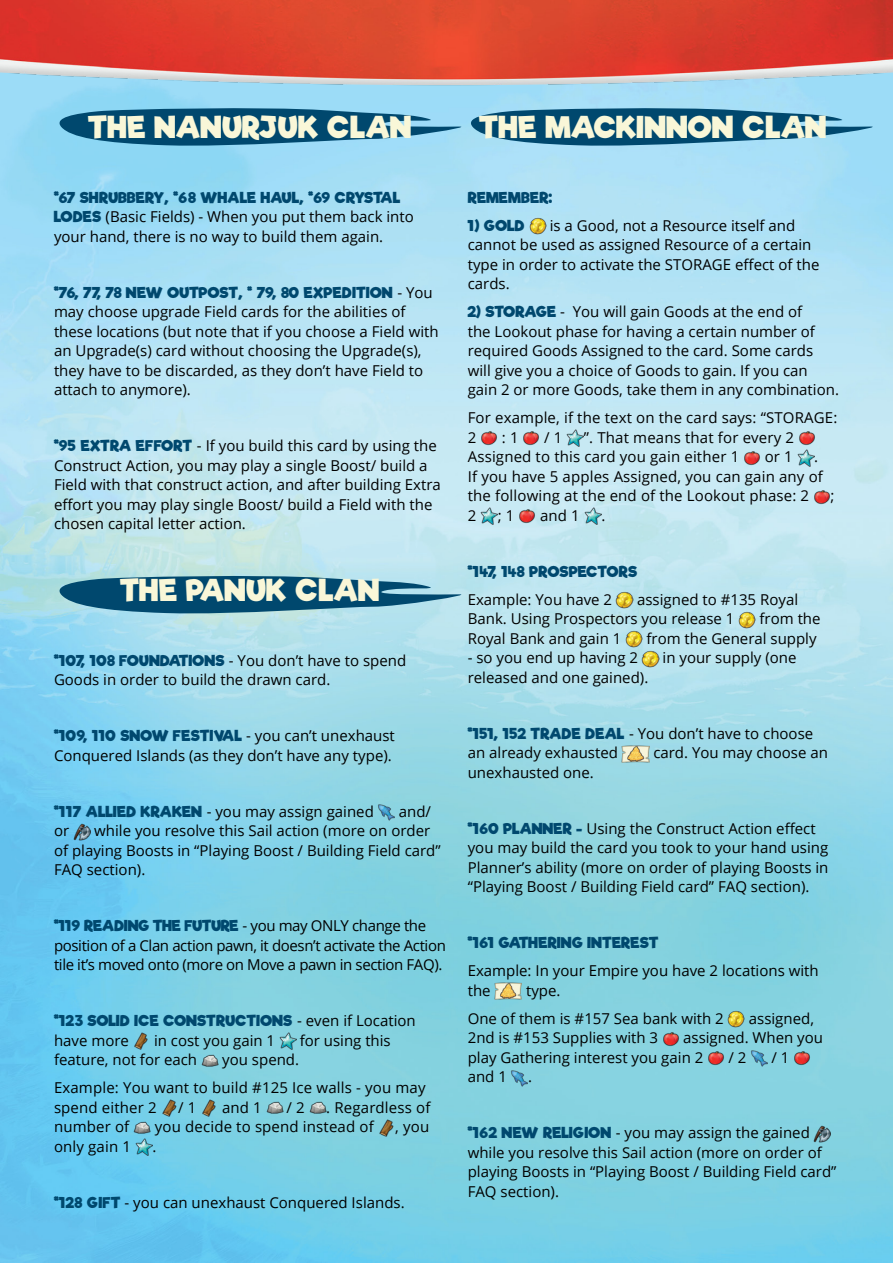
<style>
.page{position:relative;width:893px;height:1263px;background:#fff}
.page>*{position:absolute;margin:0;border:0;box-sizing:border-box;transform-origin:0 0}
.t1{font:30px "Riffic";color:#f9f7d8}
.Styl_akapitowy_1base{font:15px/19.5px "Open Sans";color:#000}
.Styl_akapitowy_1base-2{font:15px/19.5px "Open Sans";letter-spacing:-.025em;color:#000}
.Styl_akapitowy_1base-3{font:15px/19.5px "Riffic";color:#00486e}
.s1{font-family:"Riffic";color:#00486e}
.s2{font-family:"Open Sans";color:#000}
</style>
<div class="page">
<img style="left:0;top:150px;width:893px;height:1113px">
<img style="left:0;top:0;width:893px;height:150px">
<svg style="left:52px;top:106px;width:836px;height:41px;background:#377b9d"></svg>
<svg style="left:52px;top:574px;width:424px;height:41px;background:#417f9a"></svg>
<img style="left:378px;top:804px;width:17px;height:17px">
<img style="left:73px;top:823px;width:17px;height:17px">
<img style="left:133px;top:1033px;width:17px;height:17px">
<img style="left:279px;top:1033px;width:17px;height:17px">
<img style="left:201px;top:1052px;width:17px;height:17px">
<img style="left:161px;top:1100px;width:17px;height:17px">
<img style="left:201px;top:1100px;width:17px;height:17px">
<img style="left:266px;top:1100px;width:17px;height:17px">
<img style="left:309px;top:1100px;width:17px;height:17px">
<img style="left:134px;top:1119px;width:17px;height:17px">
<img style="left:378px;top:1119px;width:17px;height:17px">
<img style="left:135px;top:1139px;width:17px;height:17px">
<img style="left:529px;top:217px;width:17px;height:18px">
<img style="left:480px;top:429px;width:18px;height:18px">
<img style="left:523px;top:429px;width:17px;height:18px">
<img style="left:567px;top:429px;width:17px;height:18px">
<img style="left:798px;top:429px;width:17px;height:18px">
<img style="left:743px;top:449px;width:17px;height:17px">
<img style="left:797px;top:449px;width:17px;height:17px">
<img style="left:813px;top:488px;width:17px;height:17px">
<img style="left:480px;top:507px;width:18px;height:18px">
<img style="left:519px;top:507px;width:17px;height:18px">
<img style="left:584px;top:507px;width:17px;height:18px">
<img style="left:616px;top:591px;width:17px;height:18px">
<img style="left:738px;top:611px;width:17px;height:17px">
<img style="left:625px;top:630px;width:17px;height:18px">
<img style="left:642px;top:650px;width:17px;height:17px">
<img style="left:622px;top:745px;width:27px;height:17px">
<img style="left:495px;top:983px;width:27px;height:17px">
<img style="left:728px;top:1011px;width:17px;height:17px">
<img style="left:662px;top:1030px;width:17px;height:17px">
<img style="left:707px;top:1050px;width:17px;height:17px">
<img style="left:750px;top:1050px;width:17px;height:17px">
<img style="left:793px;top:1050px;width:17px;height:17px">
<img style="left:511px;top:1069px;width:17px;height:17px">
<img style="left:814px;top:1125px;width:17px;height:17px">
<p class="t1" style="left:89px;top:109px;width:325px">THE NANURJUK CLAN</p>
<p class="Styl_akapitowy_1base" style="left:54px;top:187px;width:361px"><span class="s1">#67 SHRUBBERY, #68 WHALE HAUL, #69 CRYSTAL<br>LODES</span> (Basic Fields) - When you put them back into your hand, there is no way to build them again.</p>
<p class="Styl_akapitowy_1base" style="left:54px;top:282px;width:386px"><span class="s1">#76, 77, 78 NEW OUTPOST, # 79, 80 EXPEDITION</span> - You may choose upgrade Field cards for the abilities of these locations (but note that if you choose a Field with an Upgrade(s) card without choosing the Upgrade(s), they have to be discarded, as they don’t have Field to attach to anymore).</p>
<p class="Styl_akapitowy_1base" style="left:54px;top:436px;width:388px"><span class="s1">#95 EXTRA EFFORT</span> - If you build this card by using the Construct Action, you may play a single Boost/ build a Field with that construct action, and after building Extra effort you may play single Boost/ build a Field with the chosen capital letter action.</p>
<p class="t1" style="left:120px;top:572px;width:261px">THE PANUK CLAN</p>
<p class="Styl_akapitowy_1base" style="left:54px;top:650px;width:354px"><span class="s1">#107, 108 FOUNDATIONS</span> - You don’t have to spend<br>Goods in order to build the drawn card.</p>
<p class="Styl_akapitowy_1base" style="left:54px;top:726px;width:342px"><span class="s1">#109, 110 SNOW FESTIVAL</span> - you can’t unexhaust<br>Conquered Islands (as they don’t have any type).</p>
<p class="Styl_akapitowy_1base" style="left:54px;top:801px;width:321px"><span class="s1">#117 ALLIED KRAKEN</span> - you may assign gained</p>
<p class="Styl_akapitowy_1base" style="left:399px;top:801px;width:34px">and/</p>
<p class="Styl_akapitowy_1base" style="left:54px;top:821px;width:17px">or</p>
<p class="Styl_akapitowy_1base" style="left:54px;top:821px;width:388px;text-indent:40px">while you resolve this Sail action (more on order of playing Boosts in “Playing Boost / Building Field card”<br>FAQ section).</p>
<p class="Styl_akapitowy_1base-2" style="left:54px;top:916px;width:393px"><span class="s1">#119 READING THE FUTURE</span> - you may ONLY change the position of a Clan action pawn, it doesn’t activate the Action tile it’s moved onto (more on Move a pawn in section FAQ).</p>
<p class="Styl_akapitowy_1base-3" style="left:54px;top:1011px;width:363px">#123 SOLID ICE CONSTRUCTIONS <span class="s2">- even if Location have more</span></p>
<p class="Styl_akapitowy_1base" style="left:154px;top:1030px;width:123px">in cost you gain 1</p>
<p class="Styl_akapitowy_1base" style="left:300px;top:1030px;width:93px">for using this</p>
<p class="Styl_akapitowy_1base" style="left:54px;top:1050px;width:145px">feature, not for each</p>
<p class="Styl_akapitowy_1base" style="left:222px;top:1050px;width:78px">you spend.</p>
<p class="Styl_akapitowy_1base" style="left:54px;top:1078px;width:373px">Example: You want to build #125 Ice walls - you may spend either 2</p>
<p class="Styl_akapitowy_1base" style="left:178px;top:1097px;width:20px">/ 1</p>
<p class="Styl_akapitowy_1base" style="left:222px;top:1097px;width:41px">and 1</p>
<p class="Styl_akapitowy_1base" style="left:287px;top:1097px;width:20px">/ 2</p>
<p class="Styl_akapitowy_1base" style="left:326px;top:1097px;width:106px">. Regardless of</p>
<p class="Styl_akapitowy_1base" style="left:54px;top:1117px;width:77px">number of</p>
<p class="Styl_akapitowy_1base" style="left:155px;top:1117px;width:220px">you decide to spend instead of</p>
<p class="Styl_akapitowy_1base" style="left:395px;top:1117px;width:36px">, you</p>
<p class="Styl_akapitowy_1base" style="left:54px;top:1136px;width:79px">only gain 1</p>
<p class="Styl_akapitowy_1base" style="left:153px;top:1136px;width:5px">.</p>
<p class="Styl_akapitowy_1base" style="left:54px;top:1192px;width:352px"><span class="s1">#128 GIFT</span> - you can unexhaust Conquered Islands.</p>
<p class="t1" style="left:480px;top:109px;width:349px">THE MACKINNON CLAN</p>
<p class="Styl_akapitowy_1base-3" style="left:468px;top:188px;width:86px">REMEMBER:</p>
<p class="Styl_akapitowy_1base-3" style="left:468px;top:216px;width:59px">1) GOLD</p>
<p class="Styl_akapitowy_1base" style="left:468px;top:215px;width:353px;text-indent:82px">is a Good, not a Resource itself and cannot be used as assigned Resource of a certain type in order to activate the STORAGE effect of the cards.</p>
<p class="Styl_akapitowy_1base" style="left:468px;top:302px;width:373px"><span class="s1">2) STORAGE</span> - You will gain Goods at the end of<br>the Lookout phase for having a certain number of required Goods Assigned to the card. Some cards will give you a choice of Goods to gain. If you can gain 2 or more Goods, take them in any combination.</p>
<p class="Styl_akapitowy_1base" style="left:468px;top:408px;width:371px">For example, if the text on the card says: “STORAGE:<br>2</p>
<p class="Styl_akapitowy_1base" style="left:468px;top:427px;width:328px;text-indent:116px">”. That means that for every 2<br>Assigned to this card you gain either 1</p>
<p class="Styl_akapitowy_1base" style="left:502px;top:427px;width:18px">: 1</p>
<p class="Styl_akapitowy_1base" style="left:544px;top:427px;width:20px">/ 1</p>
<p class="Styl_akapitowy_1base" style="left:765px;top:447px;width:30px">or 1</p>
<p class="Styl_akapitowy_1base" style="left:468px;top:447px;width:357px;text-indent:346px">.<br>If you have 5 apples Assigned, you can gain any of the following at the end of the Lookout phase: 2</p>
<p class="Styl_akapitowy_1base" style="left:831px;top:486px;width:5px">;</p>
<p class="Styl_akapitowy_1base" style="left:468px;top:505px;width:10px">2</p>
<p class="Styl_akapitowy_1base" style="left:498px;top:505px;width:18px">; 1</p>
<p class="Styl_akapitowy_1base" style="left:540px;top:505px;width:41px">and 1</p>
<p class="Styl_akapitowy_1base" style="left:601px;top:505px;width:5px">.</p>
<p class="Styl_akapitowy_1base-3" style="left:468px;top:562px;width:171px">#147, 148 PROSPECTORS</p>
<p class="Styl_akapitowy_1base" style="left:468px;top:589px;width:146px">Example: You have 2</p>
<p class="Styl_akapitowy_1base" style="left:468px;top:589px;width:332px;text-indent:169px">assigned to #135 Royal<br>Bank. Using Prospectors you release 1</p>
<p class="Styl_akapitowy_1base" style="left:760px;top:609px;width:63px">from the</p>
<p class="Styl_akapitowy_1base" style="left:468px;top:628px;width:155px">Royal Bank and gain 1</p>
<p class="Styl_akapitowy_1base" style="left:646px;top:628px;width:172px">from the General supply</p>
<p class="Styl_akapitowy_1base" style="left:468px;top:648px;width:172px">- so you end up having 2</p>
<p class="Styl_akapitowy_1base" style="left:662px;top:648px;width:135px">in your supply (one</p>
<p class="Styl_akapitowy_1base" style="left:468px;top:667px;width:182px">released and one gained).</p>
<p class="Styl_akapitowy_1base" style="left:468px;top:723px;width:347px"><span class="s1">#151, 152 TRADE DEAL</span> - You don’t have to choose an already exhausted</p>
<p class="Styl_akapitowy_1base" style="left:653px;top:743px;width:176px">card. You may choose an</p>
<p class="Styl_akapitowy_1base" style="left:468px;top:762px;width:128px">unexhausted one.</p>
<p class="Styl_akapitowy_1base" style="left:468px;top:818px;width:362px"><span class="s1">#160 PLANNER -</span> Using the Construct Action effect you may build the card you took to your hand using Planner’s ability (more on order of playing Boosts in “Playing Boost / Building Field card” FAQ section).</p>
<p class="Styl_akapitowy_1base-3" style="left:468px;top:933px;width:192px">#161 GATHERING INTEREST</p>
<p class="Styl_akapitowy_1base" style="left:468px;top:961px;width:352px">Example: In your Empire you have 2 locations with the</p>
<p class="Styl_akapitowy_1base" style="left:526px;top:980px;width:36px">type.</p>
<p class="Styl_akapitowy_1base" style="left:468px;top:1008px;width:258px">One of them is #157 Sea bank with 2</p>
<p class="Styl_akapitowy_1base" style="left:749px;top:1008px;width:67px">assigned,</p>
<p class="Styl_akapitowy_1base" style="left:468px;top:1028px;width:192px">2nd is #153 Supplies with 3</p>
<p class="Styl_akapitowy_1base" style="left:468px;top:1028px;width:357px;text-indent:215px">assigned. When you play Gathering interest you gain 2</p>
<p class="Styl_akapitowy_1base" style="left:728px;top:1047px;width:19px">/ 2</p>
<p class="Styl_akapitowy_1base" style="left:771px;top:1047px;width:19px">/ 1</p>
<p class="Styl_akapitowy_1base" style="left:468px;top:1067px;width:41px">and 1</p>
<p class="Styl_akapitowy_1base" style="left:528px;top:1067px;width:5px">.</p>
<p class="Styl_akapitowy_1base" style="left:468px;top:1123px;width:370px"><span class="s1">#162 NEW RELIGION</span> - you may assign the gained while you resolve this Sail action (more on order of playing Boosts in “Playing Boost / Building Field card” FAQ section).</p>
</div>
